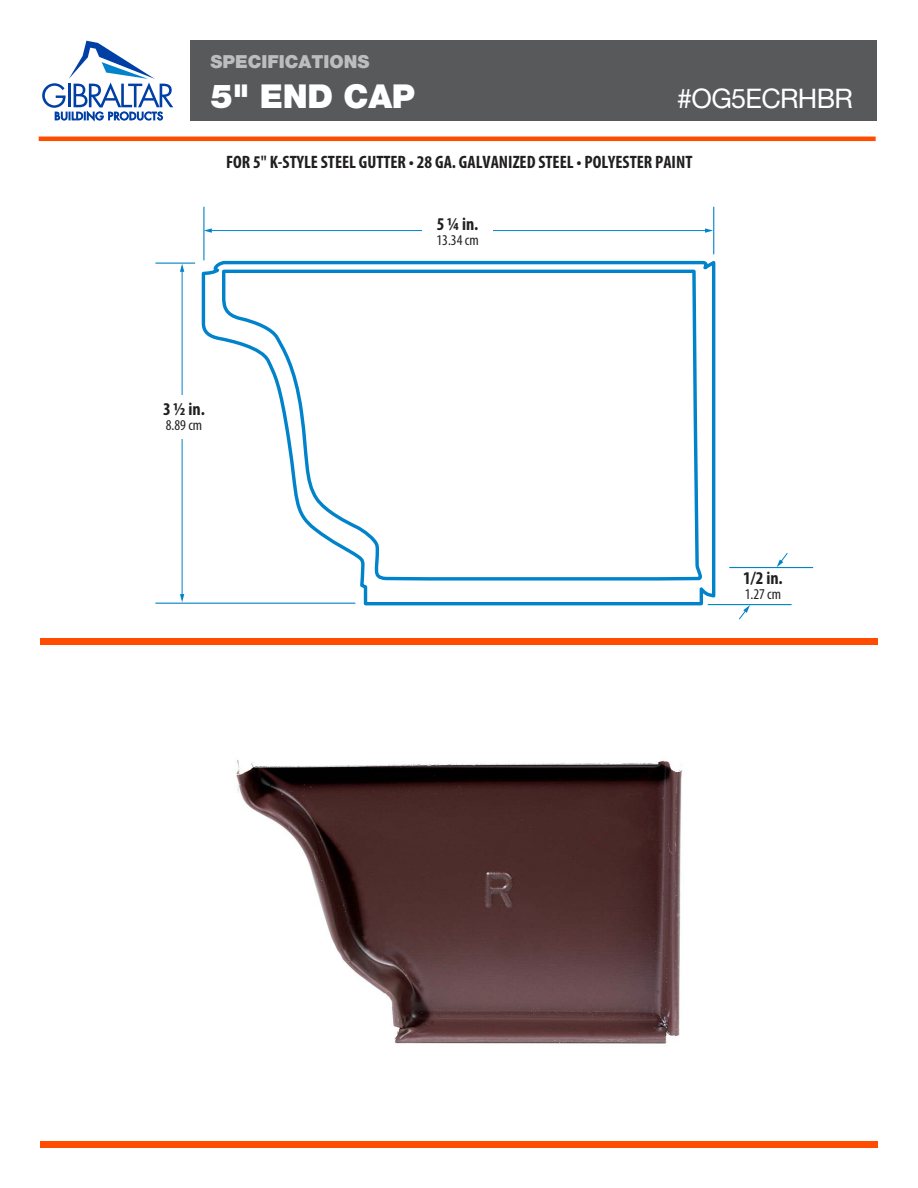
<style>
.page{position:relative;width:918px;height:1188px;background:#fff}
.page>*{position:absolute;margin:0;border:0;box-sizing:border-box;transform-origin:0 0}
.t1{font:900 33px "Helvetica Neue";letter-spacing:-.01em;color:#fff}
.t2{font:27px "Helvetica Neue";letter-spacing:-.025em;color:#fff}
.t3{font:700 condensed 18px "Myriad Pro";color:#221f1f}
.t4{font:900 18px "Helvetica Neue";color:#bbbdbf}
.t5{font:condensed 15px "Myriad Pro";color:#221f1f}
</style>
<div class="page">
<img style="left:212px;top:760px;width:494px;height:388px">
<div style="left:191px;top:40px;width:686px;height:81px;background:#58595b"></div>
<svg style="left:42px;top:41px;width:131px;height:80px"></svg>
<hr style="left:39px;top:137px;width:837px;height:4px;background:#ff4c00">
<div style="left:41px;top:1141px;width:837px;height:6px;background:#ff4c00"></div>
<div style="left:41px;top:639px;width:837px;height:6px;background:#ff4c00"></div>
<svg style="left:200px;top:258px;width:518px;height:348px"></svg>
<hr style="left:155px;top:603px;width:200px;height:1px;background:#0083ca">
<hr style="left:155px;top:263px;width:40px;height:1px;background:#0083ca">
<hr style="left:182px;top:270px;width:1px;height:326px;background:#0083ca">
<svg style="left:180px;top:264px;width:4px;height:8px"></svg>
<svg style="left:180px;top:594px;width:4px;height:8px"></svg>
<hr style="left:713px;top:207px;width:1px;height:47px;background:#0083ca">
<hr style="left:203px;top:207px;width:1px;height:53px;background:#0083ca">
<hr style="left:210px;top:230px;width:497px;height:1px;background:#0083ca">
<svg style="left:705px;top:228px;width:8px;height:5px"></svg>
<svg style="left:204px;top:228px;width:8px;height:5px"></svg>
<div style="left:169px;top:395px;width:30px;height:43px;background:#fff"></div>
<hr style="left:708px;top:604px;width:84px;height:1px;background:#0083ca">
<hr style="left:729px;top:567px;width:84px;height:1px;background:#0083ca">
<svg style="left:738px;top:605px;width:12px;height:15px"></svg>
<svg style="left:777px;top:553px;width:11px;height:14px"></svg>
<div style="left:422px;top:210px;width:71px;height:44px;background:#fff"></div>
<p class="t4" style="left:211px;top:51px;width:161px">SPECIFICATIONS</p>
<h1 class="t1" style="left:211px;top:77px;width:206px">5" END CAP</h1>
<h2 class="t2" style="left:677px;top:82px;width:177px">#OG5ECRHBR</h2>
<p class="t3" style="left:226px;top:151px;width:468px">FOR 5" K-STYLE STEEL GUTTER • 28 GA. GALVANIZED STEEL • POLYESTER PAINT</p>
<p class="t3" style="left:163px;top:398px;width:43px">3 ½ in.</p>
<p class="t5" style="left:166px;top:416px;width:38px">8.89 cm</p>
<p class="t3" style="left:437px;top:213px;width:43px">5 ¼ in.</p>
<p class="t5" style="left:437px;top:231px;width:44px">13.34 cm</p>
<p class="t3" style="left:743px;top:567px;width:41px">1/2 in.</p>
<p class="t5" style="left:745px;top:585px;width:38px">1.27 cm</p>
</div>
